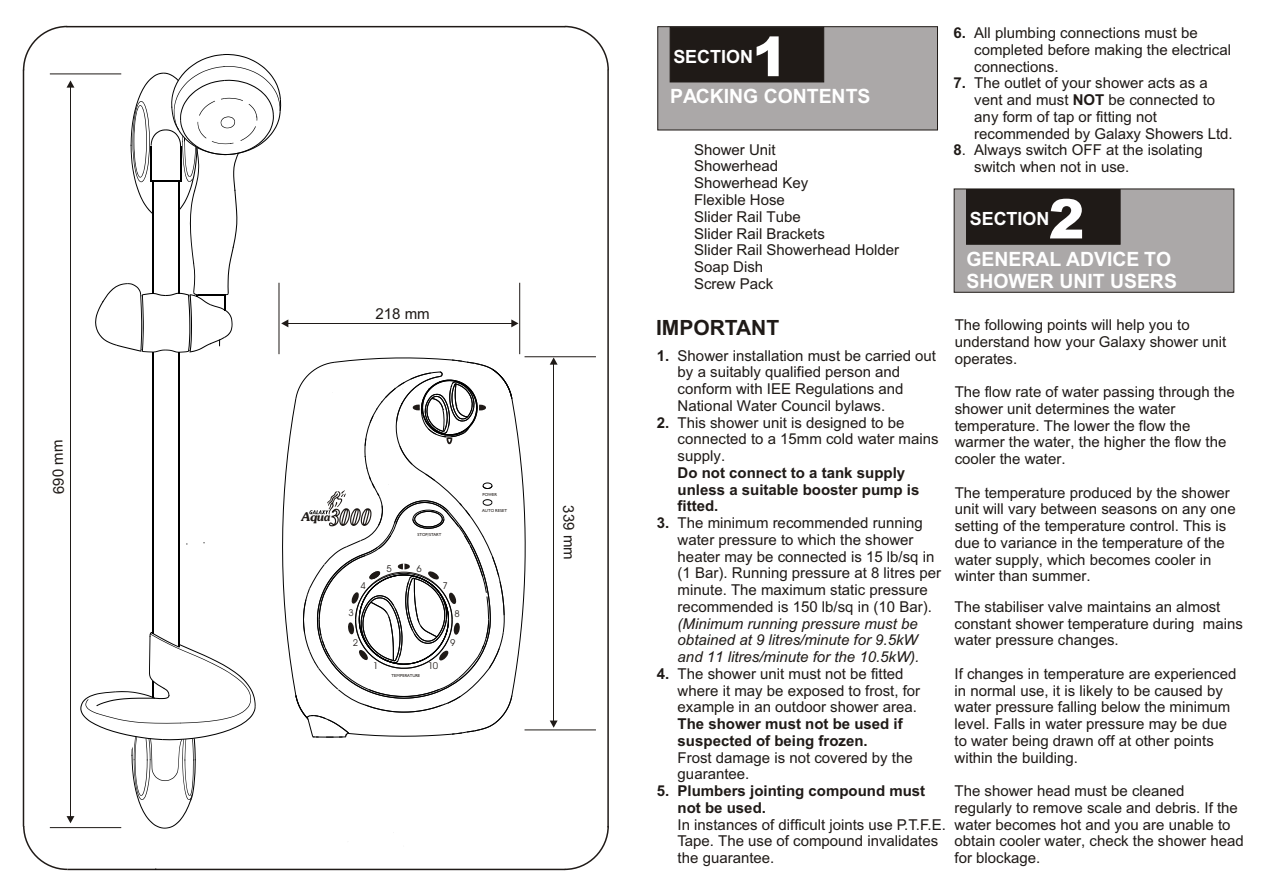
<style>
.page{position:relative;width:1263px;height:894px;background:#fff}
.page>*{position:absolute;margin:0;border:0;box-sizing:border-box;transform-origin:0 0}
.t1{font:900 54.6px "Arial";color:#fff}
.t2{font:700 21px "Arial";color:#1f1a17}
.t3{font:700 19.8px/22px "Arial";color:#fff}
.t4{font:700 18.15px "Arial";color:#fff}
.t5{font:15.15px "Arial";color:#1f1a17}
.t6{font:15px/16.8px "Arial";color:#1f1a17}
.t7{font:700 15px/16.8px "Arial";color:#1f1a17}
.t8{font:italic 15px/16.8px "Arial";color:#1f1a17;text-align:justify}
.t9{font:italic 700 12.15px "Souvenir Lt BT";color:#1f1a17}
.t10{font:9.45px "Avant Garde Bk BT";color:#1f1a17}
.t11{font:4.35px "Humanst 521 BT";color:#1f1a17}
.s1{font-weight:700}
</style>
<div class="page">
<div style="left:954px;top:189px;width:280px;height:104px;background:#aba8a8;border:1px solid #1f1a17"></div>
<div style="left:966px;top:189px;width:154px;height:55px;background:#1f1a17"></div>
<div style="left:657px;top:26px;width:281px;height:104px;background:#aba8a8;border:1px solid #1f1a17"></div>
<div style="left:670px;top:27px;width:154px;height:55px;background:#1f1a17"></div>
<svg style="left:22px;top:25px;width:47px;height:47px"></svg>
<svg style="left:563px;top:25px;width:46px;height:45px"></svg>
<svg style="left:563px;top:827px;width:46px;height:44px"></svg>
<hr style="left:67px;top:26px;width:498px;height:1px;background:#1f1a17">
<hr style="left:67px;top:869px;width:498px;height:1px;background:#1f1a17">
<hr style="left:23px;top:70px;width:1px;height:757px;background:#1f1a17">
<hr style="left:607px;top:70px;width:2px;height:757px;background:#1f1a17">
<hr style="left:50px;top:74px;width:71px;height:1px;background:#1f1a17">
<hr style="left:50px;top:827px;width:71px;height:1px;background:#1f1a17">
<svg style="left:67px;top:80px;width:7px;height:8px"></svg>
<hr style="left:70px;top:87px;width:1px;height:730px;background:#1f1a17">
<svg style="left:22px;top:816px;width:52px;height:55px"></svg>
<hr style="left:525px;top:730px;width:71px;height:1px;background:#1f1a17">
<svg style="left:550px;top:357px;width:8px;height:8px"></svg>
<hr style="left:553px;top:364px;width:1px;height:357px;background:#1f1a17">
<svg style="left:550px;top:721px;width:8px;height:7px"></svg>
<hr style="left:525px;top:356px;width:71px;height:1px;background:#1f1a17">
<svg style="left:80px;top:54px;width:446px;height:779px"></svg>
<p class="t5" style="left:53px;top:494px;width:56px;rotate:-92deg">690 mm</p>
<p class="t6" style="left:375px;top:306px;width:56px">218 mm</p>
<p class="t9" style="left:302px;top:512px;width:30px">Aqua</p>
<p class="t11" style="left:418px;top:532px;width:25px">STOP/START</p>
<p class="t10" style="left:386px;top:565px;width:7px">5</p>
<p class="t10" style="left:417px;top:565px;width:7px">6</p>
<p class="t10" style="left:360px;top:582px;width:7px">4</p>
<p class="t10" style="left:442px;top:582px;width:7px">7</p>
<p class="t10" style="left:348px;top:609px;width:7px">3</p>
<p class="t10" style="left:455px;top:610px;width:7px">8</p>
<p class="t10" style="left:450px;top:639px;width:7px">9</p>
<p class="t10" style="left:428px;top:662px;width:11px">10</p>
<p class="t10" style="left:353px;top:639px;width:7px">2</p>
<p class="t10" style="left:373px;top:662px;width:7px">1</p>
<p class="t11" style="left:392px;top:674px;width:30px">TEMPERATURE</p>
<p class="t11" style="left:482px;top:492px;width:16px">POWER</p>
<p class="t11" style="left:482px;top:509px;width:26px">AUTO RESET</p>
<p class="t5" style="left:574px;top:505px;width:56px;rotate:89deg">339 mm</p>
<h1 class="t1" style="left:752px;top:37px;width:37px">1</h1>
<h3 class="t3" style="left:670px;top:87px;width:202px">PACKING CONTENTS</h3>
<p class="t4" style="left:673px;top:49px;width:81px">SECTION</p>
<p class="t6" style="left:694px;top:142px;width:207px">Shower Unit<br>Showerhead<br>Showerhead Key<br>Flexible Hose<br>Slider Rail Tube<br>Slider Rail Brackets<br>Slider Rail Showerhead Holder<br>Soap Dish<br>Screw Pack</p>
<h2 class="t2" style="left:656px;top:320px;width:125px">IMPORTANT</h2>
<p class="t6" style="left:678px;top:348px;width:260px;text-indent:-21px"><span class="s1">1.</span> Shower installation must be carried out by a suitably qualified person and conform with IEE Regulations and National Water Council bylaws.</p>
<p class="t6" style="left:678px;top:415px;width:262px;text-indent:-21px"><span class="s1">2.</span> This shower unit is designed to be connected to a 15mm cold water mains supply.</p>
<p class="t7" style="left:678px;top:466px;width:243px">Do not connect to a tank supply unless a suitable booster pump is fitted.</p>
<p class="t6" style="left:678px;top:516px;width:265px;text-indent:-21px"><span class="s1">3.</span> The minimum recommended running water pressure to which the shower heater may be connected is 15 lb/sq in (1 Bar). Running pressure at 8 litres per minute. The maximum static pressure recommended is 150 lb/sq in (10 Bar).</p>
<p class="t8" style="left:678px;top:616px;width:243px">(Minimum running pressure must be obtained at 9 litres/minute for 9.5kW and 11 litres/minute for the 10.5kW).</p>
<p class="t6" style="left:678px;top:667px;width:244px;text-indent:-21px"><span class="s1">4.</span> The shower unit must not be fitted where it may be exposed to frost, for example in an outdoor shower area.</p>
<p class="t7" style="left:678px;top:717px;width:227px">The shower must not be used if suspected of being frozen.</p>
<p class="t6" style="left:678px;top:750px;width:237px">Frost damage is not covered by the guarantee.</p>
<p class="t7" style="left:678px;top:784px;width:249px;text-indent:-21px">5. Plumbers jointing compound must not be used.</p>
<p class="t6" style="left:678px;top:817px;width:270px">In instances of difficult joints use P.T.F.E.<br>Tape. The use of compound invalidates the guarantee.</p>
<p class="t6" style="left:974px;top:26px;width:258px;text-indent:-21px"><span class="s1">6.</span> All plumbing connections must be completed before making the electrical connections.</p>
<p class="t6" style="left:974px;top:76px;width:260px;text-indent:-21px"><span class="s1">7.</span> The outlet of your shower acts as a vent and must <span class="s1">NOT</span> be connected to any form of tap or fitting not recommended by Galaxy Showers Ltd.</p>
<p class="t6" style="left:974px;top:143px;width:230px;text-indent:-21px"><span class="s1">8</span>. Always switch OFF at the isolating switch when not in use.</p>
<h1 class="t1" style="left:1049px;top:199px;width:37px">2</h1>
<h3 class="t3" style="left:967px;top:250px;width:212px">GENERAL ADVICE TO<br>SHOWER UNIT USERS</h3>
<p class="t4" style="left:970px;top:212px;width:81px">SECTION</p>
<p class="t6" style="left:955px;top:318px;width:273px">The following points will help you to understand how your Galaxy shower unit operates.</p>
<p class="t6" style="left:955px;top:385px;width:282px">The flow rate of water passing through the shower unit determines the water temperature. The lower the flow the warmer the water, the higher the flow the cooler the water.</p>
<p class="t6" style="left:955px;top:485px;width:282px">The temperature produced by the shower unit will vary between seasons on any one setting of the temperature control. This is due to variance in the temperature of the water supply, which becomes cooler in winter than summer.</p>
<p class="t6" style="left:955px;top:600px;width:290px">The stabiliser valve maintains an almost constant shower temperature during mains water pressure changes.</p>
<p class="t6" style="left:955px;top:667px;width:283px">If changes in temperature are experienced in normal use, it is likely to be caused by water pressure falling below the minimum level. Falls in water pressure may be due to water being drawn off at other points within the building.</p>
<p class="t6" style="left:955px;top:784px;width:291px">The shower head must be cleaned regularly to remove scale and debris. If the water becomes hot and you are unable to obtain cooler water, check the shower head for blockage.</p>
</div>
